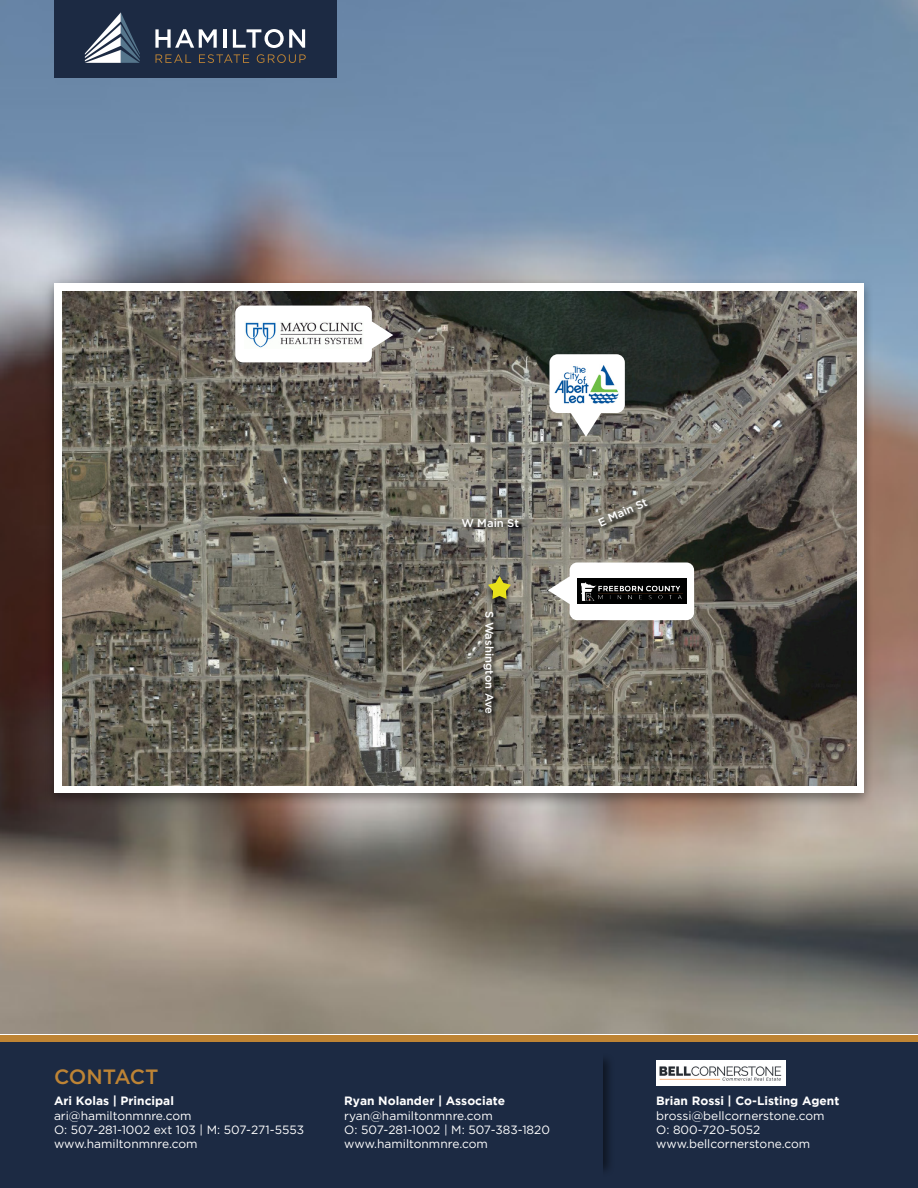
<style>
.page{position:relative;width:918px;height:1188px;background:#fff}
.page>*{position:absolute;margin:0;border:0;box-sizing:border-box;transform-origin:0 0}
.t1{font:500 20.7px "Gotham";letter-spacing:-.01em;color:#be8435}
.t2{font:12px/14.4px "Gotham";color:#fff}
.t3{font:700 12px "Gotham";color:#fff}
.t4{font:500 11.25px "Gotham";color:#fff}
</style>
<div class="page">
<img style="left:0;top:0;width:918px;height:1033px">
<div style="left:0;top:1035px;width:918px;height:7px;background:#be8434"></div>
<div style="left:0;top:1042px;width:918px;height:146px;background:#1c2a43"></div>
<div style="left:44px;top:278px;width:830px;height:529px;background:#000;opacity:.38"></div>
<div style="left:54px;top:284px;width:810px;height:509px;background:#fff"></div>
<img style="left:657px;top:1060px;width:128px;height:26px">
<img style="left:62px;top:292px;width:795px;height:493px">
<div style="left:483px;top:576px;width:33px;height:33px;background:#000;opacity:.83"></div>
<svg style="left:488px;top:576px;width:23px;height:23px"></svg>
<div style="left:54px;top:0;width:283px;height:78px;background:#1c2a43"></div>
<div style="left:438px;top:1053px;width:177px;height:124px;background:#000;opacity:.49"></div>
<div style="left:429px;top:1049px;width:174px;height:131px;background:#1c2a43"></div>
<svg style="left:235px;top:306px;width:158px;height:56px"></svg>
<svg style="left:549px;top:354px;width:76px;height:83px"></svg>
<svg style="left:548px;top:563px;width:146px;height:57px"></svg>
<img style="left:554px;top:363px;width:66px;height:42px">
<img style="left:244px;top:321px;width:119px;height:27px">
<div style="left:484px;top:612px;width:15px;height:107px;background:#000;opacity:.75"></div>
<div style="left:462px;top:519px;width:62px;height:14px;background:#000;opacity:.75"></div>
<div style="left:598px;top:499px;width:56px;height:33px;background:#000;opacity:.75"></div>
<div style="left:577px;top:579px;width:110px;height:25px;background:#000101"></div>
<img style="left:582px;top:582px;width:101px;height:19px">
<svg style="left:155px;top:29px;width:62px;height:19px"></svg>
<hr style="left:223px;top:29px;width:3px;height:19px;background:#fff">
<svg style="left:233px;top:29px;width:72px;height:19px"></svg>
<svg style="left:156px;top:54px;width:35px;height:9px"></svg>
<svg style="left:199px;top:54px;width:50px;height:9px"></svg>
<svg style="left:257px;top:54px;width:49px;height:9px"></svg>
<svg style="left:85px;top:12px;width:55px;height:51px"></svg>
<p class="t4" style="left:461px;top:515px;width:59px">W Main St</p>
<p class="t4" style="left:497px;top:611px;width:104px;rotate:90deg">S Washington Ave</p>
<p class="t4" style="left:596px;top:516px;width:54px;rotate:-24deg">E Main St</p>
<h1 class="t1" style="left:54px;top:1063px;width:106px">CONTACT</h1>
<p class="t3" style="left:54px;top:1094px;width:122px">Ari Kolas | Principal</p>
<p class="t2" style="left:54px;top:1108px;width:252px">ari@hamiltonmnre.com<br>O: 507-281-1002 ext 103 | M: 507-271-5553 www.hamiltonmnre.com</p>
<p class="t3" style="left:344px;top:1094px;width:162px">Ryan Nolander | Associate</p>
<p class="t2" style="left:344px;top:1108px;width:207px">ryan@hamiltonmnre.com<br>O: 507-281-1002 | M: 507-383-1820 www.hamiltonmnre.com</p>
<p class="t3" style="left:656px;top:1094px;width:185px">Brian Rossi | Co-Listing Agent</p>
<p class="t2" style="left:656px;top:1108px;width:170px">brossi@bellcornerstone.com<br>O: 800-720-5052 www.bellcornerstone.com</p>
</div>
